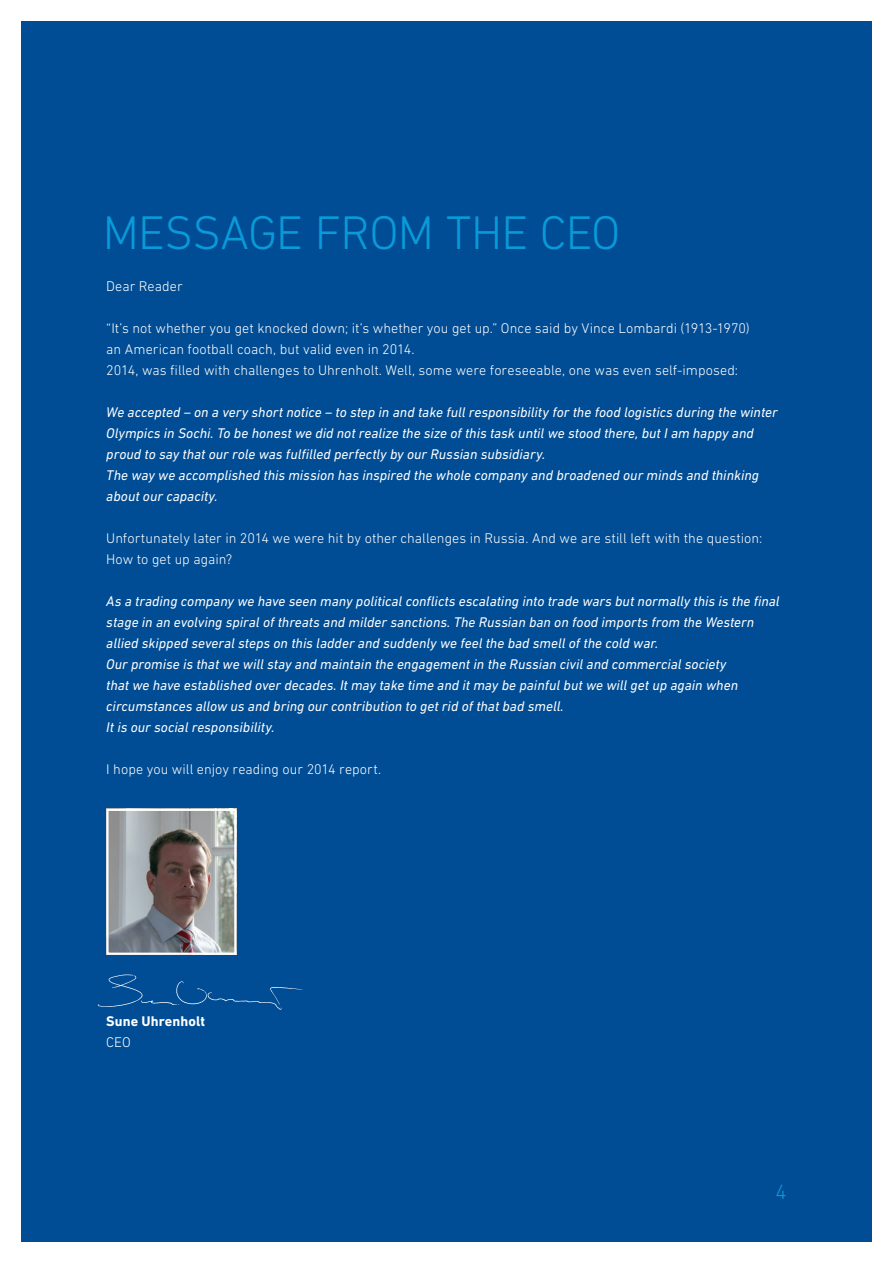
<style>
.page{position:relative;width:893px;height:1263px;background:#fff}
.page>*{position:absolute;margin:0;border:0;box-sizing:border-box;transform-origin:0 0}
.t1{font:300 48px "DIN Next LT Pro";letter-spacing:-.015em;color:#099bd9}
.t2{font:300 21px "DIN Next LT Pro";color:#099bd9}
.t3{font:italic 14.25px/21px "DIN Next LT Pro";color:#fff}
.t4{font:300 14.25px/21px "DIN Next LT Pro";letter-spacing:.005em;color:#fff}
.t5{font:700 14.25px "DIN Next LT Pro";letter-spacing:.005em;color:#fff}
</style>
<div class="page">
<div style="left:21px;top:21px;width:851px;height:1221px;background:#014d95"></div>
<img style="left:109px;top:812px;width:124px;height:140px">
<div style="left:106px;top:809px;width:130px;height:146px;border:2px solid #fff"></div>
<svg style="left:98px;top:974px;width:205px;height:36px"></svg>
<h1 class="t1" style="left:103px;top:205px;width:519px">MESSAGE FROM THE CEO</h1>
<p class="t4" style="left:106px;top:275px;width:78px">Dear Reader</p>
<p class="t4" style="left:106px;top:317px;width:645px">“It’s not whether you get knocked down; it’s whether you get up.” Once said by Vince Lombardi (1913-1970) an American football coach, but valid even in 2014.<br>2014, was filled with challenges to Uhrenholt. Well, some were foreseeable, one was even self-imposed:</p>
<p class="t3" style="left:106px;top:401px;width:673px">We accepted – on a very short notice – to step in and take full responsibility for the food logistics during the winter Olympics in Sochi. To be honest we did not realize the size of this task until we stood there, but I am happy and proud to say that our role was fulfilled perfectly by our Russian subsidiary.<br>The way we accomplished this mission has inspired the whole company and broadened our minds and thinking about our capacity.</p>
<p class="t4" style="left:106px;top:527px;width:658px">Unfortunately later in 2014 we were hit by other challenges in Russia. And we are still left with the question:<br>How to get up again?</p>
<p class="t3" style="left:106px;top:590px;width:675px">As a trading company we have seen many political conflicts escalating into trade wars but normally this is the final stage in an evolving spiral of threats and milder sanctions. The Russian ban on food imports from the Western allied skipped several steps on this ladder and suddenly we feel the bad smell of the cold war.<br>Our promise is that we will stay and maintain the engagement in the Russian civil and commercial society<br>that we have established over decades. It may take time and it may be painful but we will get up again when circumstances allow us and bring our contribution to get rid of that bad smell.<br>It is our social responsibility.</p>
<p class="t4" style="left:106px;top:758px;width:276px">I hope you will enjoy reading our 2014 report.</p>
<p class="t5" style="left:106px;top:1012px;width:100px">Sune Uhrenholt</p>
<p class="t4" style="left:106px;top:1031px;width:26px">CEO</p>
<h2 class="t2" style="left:775px;top:1180px;width:13px">4</h2>
</div>
